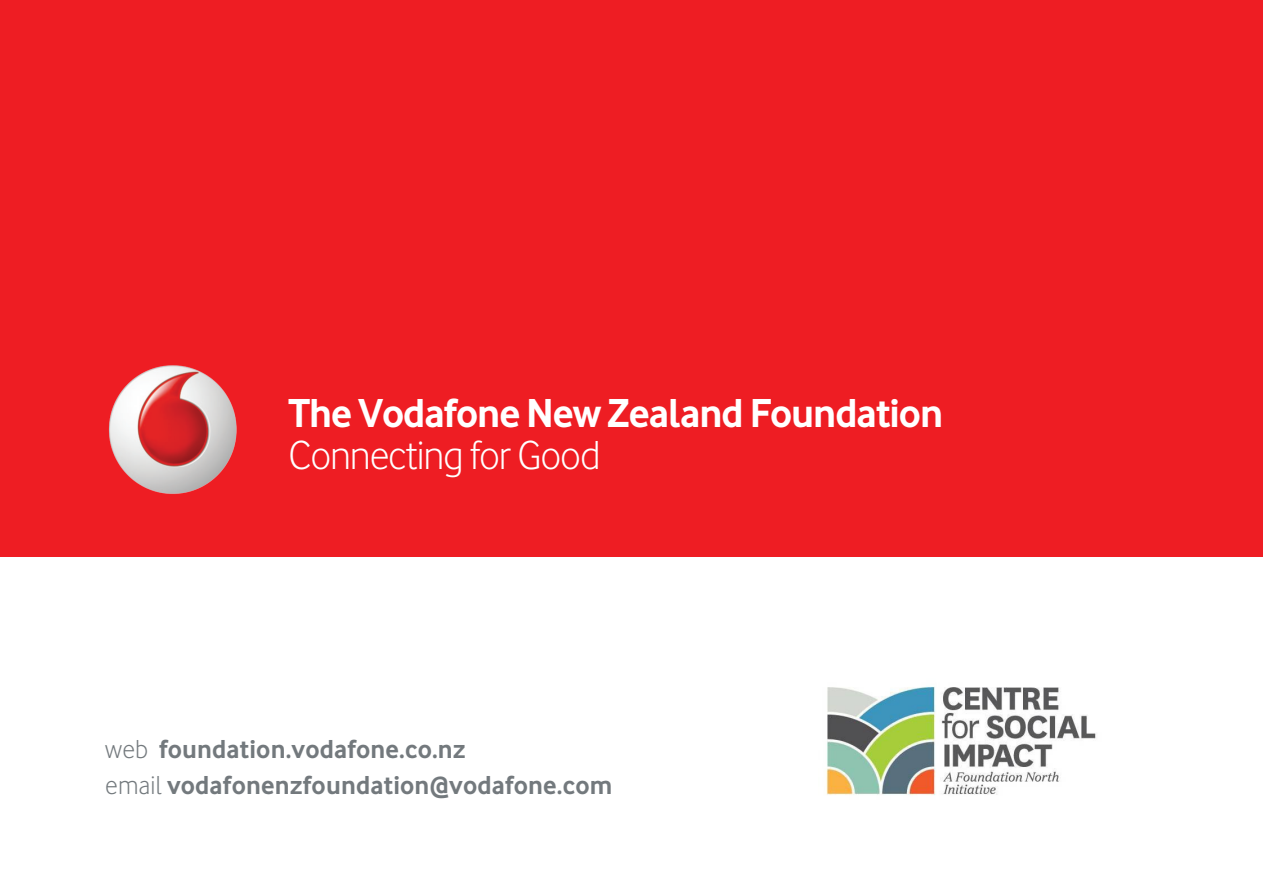
<style>
.page{position:relative;width:1263px;height:893px;background:#fff}
.page>*{position:absolute;margin:0;border:0;box-sizing:border-box;transform-origin:0 0}
.t1{font:700 42px "Vodafone Rg";letter-spacing:-.025em;color:#fff}
.t2{font:42px "Vodafone Lt";letter-spacing:-.025em;color:#fff}
.t3{font:700 27px "Vodafone Rg";letter-spacing:.005em;color:#73797d}
.s1{font-family:"Vodafone Lt";font-weight:400}
</style>
<div class="page">
<div style="left:0;top:0;width:1263px;height:557px;background:#ee1d23"></div>
<img style="left:826px;top:686px;width:270px;height:110px">
<img style="left:109px;top:365px;width:128px;height:129px">
<p class="t1" style="left:289px;top:389px;width:656px">The Vodafone New Zealand Foundation</p>
<p class="t2" style="left:289px;top:431px;width:313px">Connecting for Good</p>
<p class="t3" style="left:105px;top:733px;width:362px"><span class="s1">web</span> foundation.vodafone.co.nz</p>
<p class="t3" style="left:105px;top:769px;width:509px"><span class="s1">email</span> vodafonenzfoundation@vodafone.com</p>
</div>
